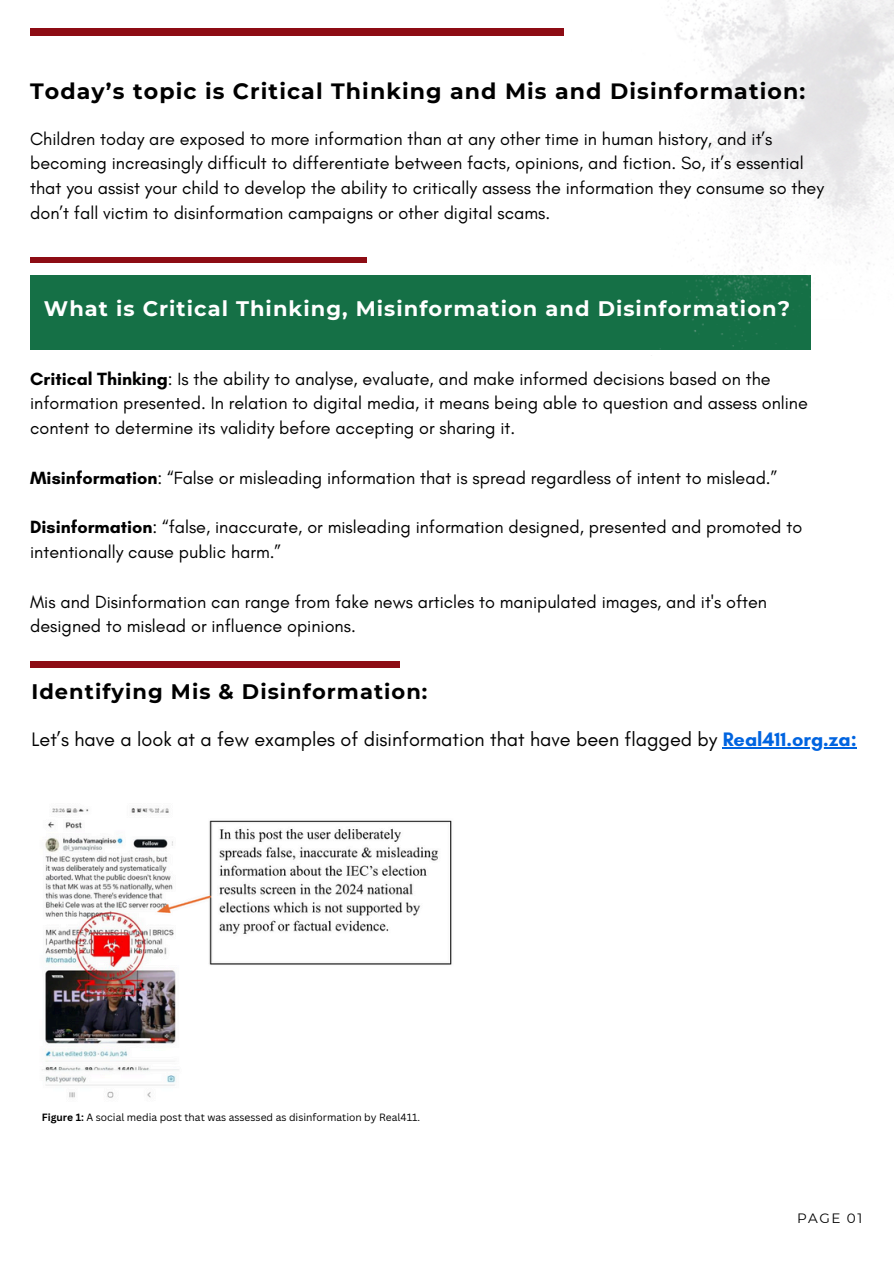
<style>
.page{position:relative;width:894px;height:1264px;background:#fff}
.page>*{position:absolute;margin:0;border:0;box-sizing:border-box;transform-origin:0 0}
.t1{font:700 22.05px "Montserrat";letter-spacing:.05em;color:#000}
.t2{font:700 21px "Montserrat";letter-spacing:.05em;color:#fff}
.t3{font:700 21px "Montserrat";letter-spacing:.05em;color:#000}
.t4{font:19.95px "Glacial Indifference";color:#000}
.t5{font:18px/24.8px "Glacial Indifference";color:#000}
.t6{font:13.5px "Montserrat";letter-spacing:.11em;color:#000}
.t7{font:10.2px "Canva Sans";color:#000}
.s1{font-weight:700}
.s2{font-weight:700;color:#0064e0}
</style>
<div class="page">
<div style="left:30px;top:275px;width:780px;height:75px;background:#157046"></div>
<img style="left:631px;top:0;width:262px;height:356px">
<div style="left:30px;top:28px;width:533px;height:8px;background:#8d0c14"></div>
<div style="left:30px;top:257px;width:336px;height:6px;background:#8d0c14"></div>
<div style="left:30px;top:661px;width:369px;height:6px;background:#8d0c14"></div>
<img style="left:42px;top:808px;width:410px;height:290px">
<hr style="left:722px;top:747px;width:134px;height:1px;background:#0064e0">
<h2 class="t1" style="left:30px;top:78px;width:776px">Today’s topic is Critical Thinking and Mis and Disinformation:</h2>
<h2 class="t5" style="left:30px;top:126px;width:795px">Children today are exposed to more information than at any other time in human history, and it’s becoming increasingly difficult to differentiate between facts, opinions, and fiction. So, it’s essential that you assist your child to develop the ability to critically assess the information they consume so they don’t fall victim to disinformation campaigns or other digital scams.</h2>
<h1 class="t2" style="left:44px;top:295px;width:747px">What is Critical Thinking, Misinformation and Disinformation?</h1>
<h2 class="t5" style="left:30px;top:366px;width:779px"><span class="s1">Critical Thinking</span>: Is the ability to analyse, evaluate, and make informed decisions based on the information presented. In relation to digital media, it means being able to question and assess online content to determine its validity before accepting or sharing it.</h2>
<h2 class="t5" style="left:30px;top:465px;width:748px"><span class="s1">Misinformation</span>: “False or misleading information that is spread regardless of intent to mislead.”</h2>
<h1 class="t5" style="left:30px;top:514px;width:773px"><span class="s1">Disinformation</span>: “false, inaccurate, or misleading information designed, presented and promoted to intentionally cause public harm.”</h1>
<h2 class="t5" style="left:30px;top:589px;width:738px">Mis and Disinformation can range from fake news articles to manipulated images, and it's often designed to mislead or influence opinions.</h2>
<p class="t3" style="left:31px;top:679px;width:397px">Identifying Mis &amp; Disinformation:</p>
<p class="t4" style="left:31px;top:727px;width:826px">Let’s have a look at a few examples of disinformation that have been flagged by <span class="s2">Real411.org.za:</span></p>
<p class="t7" style="left:42px;top:1109px;width:380px"><span class="s1">Figure 1:</span> A social media post that was assessed as disinformation by Real411.</p>
<h2 class="t6" style="left:796px;top:1210px;width:67px">PAGE 01</h2>
</div>
